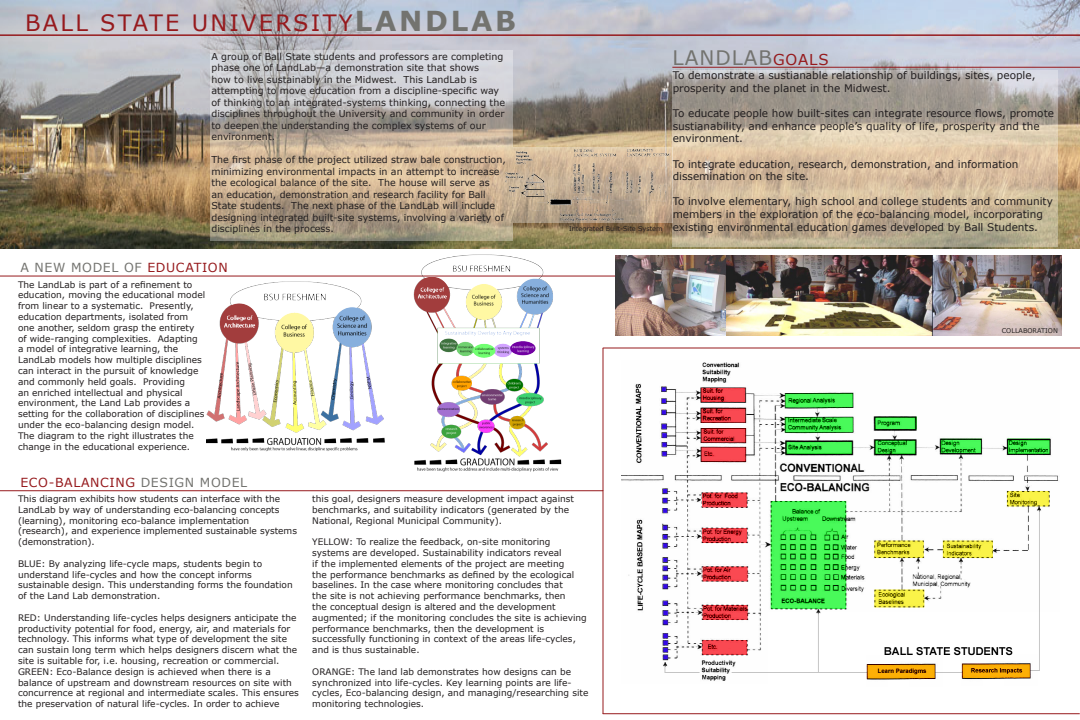
<style>
.page{position:relative;width:1080px;height:720px;background:#fff}
.page>*{position:absolute;margin:0;border:0;box-sizing:border-box;transform-origin:0 0}
.t1{font:22.5px "Verdana";letter-spacing:.1em;color:#961a1d}
.t2{font:20px "Verdana";letter-spacing:.05em;color:#73736f}
.t3{font:12.5px "Verdana";letter-spacing:.05em;color:#961a1d}
.t4{font:12.5px "Verdana";color:#73736f}
.t5{font:10.5px/12.6px "Verdana";color:#231f20}
.t6{font:9.5px/11.5px "Verdana";color:#231f20}
.t7{font:9px/10.8px "Verdana";color:#231f20}
.t8{font:6.5px "Verdana";color:#231f20}
.s1{font-weight:700;font-size:27.5px;color:#73736f}
.s2{color:#73736f}
.s3{font-size:15px;color:#961a1d}
</style>
<div class="page">
<img style="left:0;top:0;width:1080px;height:248px">
<svg style="left:210px;top:51px;width:303px;height:190px"></svg>
<hr style="left:0;top:276px;width:616px;height:1px;background:#961a1d">
<hr style="left:0;top:34px;width:1080px;height:2px;background:#961a1d">
<hr style="left:672px;top:67px;width:408px;height:1px;background:#961a1d">
<img style="left:206px;top:254px;width:357px;height:218px">
<hr style="left:0;top:490px;width:603px;height:1px;background:#961a1d">
<hr style="left:603px;top:348px;width:1px;height:142px;background:#961a1d">
<hr style="left:603px;top:348px;width:477px;height:1px;background:#961a1d">
<hr style="left:603px;top:490px;width:1px;height:224px;background:#961a1d">
<hr style="left:603px;top:713px;width:477px;height:1px;background:#961a1d">
<svg style="left:672px;top:70px;width:386px;height:177px"></svg>
<img style="left:503px;top:146px;width:169px;height:78px">
<img style="left:616px;top:255px;width:446px;height:81px">
<img style="left:621px;top:362px;width:438px;height:319px">
<p class="t1" style="left:25px;top:9px;width:492px">BALL STATE UNIVERSITY<span class="s1">LANDLAB</span></p>
<p class="t6" style="left:211px;top:50px;width:295px">A group of Ball State students and professors are completing phase one of LandLab—a demonstration site that shows<br>how to live sustainably in the Midwest. This LandLab is attempting to move education from a discipline-specific way of thinking to an integrated-systems thinking, connecting the disciplines throughout the University and community in order to deepen the understanding the complex systems of our environment.</p>
<p class="t6" style="left:211px;top:154px;width:296px">The first phase of the project utilized straw bale construction, minimizing environmental impacts in an attempt to increase the ecological balance of the site. The house will serve as<br>an education, demonstration and research facility for Ball State students. The next phase of the LandLab will include designing integrated built-site systems, involving a variety of disciplines in the process.</p>
<p class="t4" style="left:20px;top:259px;width:61px">A New model</p>
<p class="t3" style="left:124px;top:259px;width:71px"><span class="s2">of</span> Education</p>
<p class="t7" style="left:18px;top:279px;width:189px">The LandLab is part of a refinement to education, moving the educational model from linear to a systematic. Presently, education departments, isolated from one another, seldom grasp the entirety of wide-ranging complexities. Adapting a model of integrative learning, the LandLab models how multiple disciplines can interact in the pursuit of knowledge and commonly held goals. Providing<br>an enriched intellectual and physical environment, the Land Lab provides a setting for the collaboration of disciplines under the eco-balancing design model.<br>The diagram to the right illustrates the change in the educational experience.</p>
<p class="t2" style="left:673px;top:45px;width:157px">LANDLAB<span class="s3">GOALS</span></p>
<p class="t5" style="left:673px;top:69px;width:364px">To demonstrate a sustianable relationship of buildings, sites, people, prosperity and the planet in the Midwest.</p>
<p class="t5" style="left:673px;top:107px;width:383px">To educate people how built-sites can integrate resource flows, promote sustianability, and enhance people’s quality of life, prosperity and the environment.</p>
<p class="t5" style="left:673px;top:157px;width:347px">To integrate education, research, demonstration, and information dissemination on the site.</p>
<p class="t5" style="left:673px;top:195px;width:382px">To involve elementary, high school and college students and community members in the exploration of the eco-balancing model, incorporating</p>
<p class="t8" style="left:569px;top:224px;width:95px">Integrated Built-Site System</p>
<p class="t5" style="left:673px;top:220px;width:367px">existing environmental education games developed by Ball Students.</p>
<p class="t8" style="left:1002px;top:327px;width:58px">COLLABORATION</p>
<p class="t3" style="left:20px;top:474px;width:45px">eco-balan</p>
<p class="t3" style="left:100px;top:474px;width:19px">cing</p>
<p class="t4" style="left:141px;top:474px;width:10px">design</p>
<p class="t4" style="left:200px;top:474px;width:11px">model</p>
<p class="t7" style="left:18px;top:493px;width:281px">This diagram exhibits how students can interface with the LandLab by way of understanding eco-balancing concepts (learning), monitoring eco-balance implementation (research), and experience implemented sustainable systems (demonstration).</p>
<p class="t7" style="left:18px;top:558px;width:276px">BLUE: By analyzing life-cycle maps, students begin to understand life-cycles and how the concept informs sustainable design. This understanding forms the foundation of the Land Lab demonstration.</p>
<p class="t7" style="left:18px;top:612px;width:281px">RED: Understanding life-cycles helps designers anticipate the productivity potential for food, energy, air, and materials for technology. This informs what type of development the site can sustain long term which helps designers discern what the site is suitable for, i.e. housing, recreation or commercial.</p>
<p class="t7" style="left:18px;top:666px;width:282px">GREEN: Eco-Balance design is achieved when there is a balance of upstream and downstream resources on site with concurrence at regional and intermediate scales. This ensures the preservation of natural life-cycles. In order to achieve</p>
<p class="t7" style="left:312px;top:493px;width:263px">this goal, designers measure development impact against benchmarks, and suitability indicators (generated by the<br>National, Regional Municipal Community).</p>
<p class="t7" style="left:312px;top:536px;width:276px">YELLOW: To realize the feedback, on-site monitoring systems are developed. Sustainability indicators reveal<br>if the implemented elements of the project are meeting<br>the performance benchmarks as defined by the ecological baselines. In the case where monitoring concludes that<br>the site is not achieving performance benchmarks, then<br>the conceptual design is altered and the development augmented; if the monitoring concludes the site is achieving performance benchmarks, then the development is successfully functioning in context of the areas life-cycles, and is thus sustainable.</p>
<p class="t7" style="left:312px;top:666px;width:278px">ORANGE: The land lab demonstrates how designs can be synchronized into life-cycles. Key learning points are life&shy;cycles, Eco-balancing design, and managing/researching site monitoring technologies.</p>
</div>
